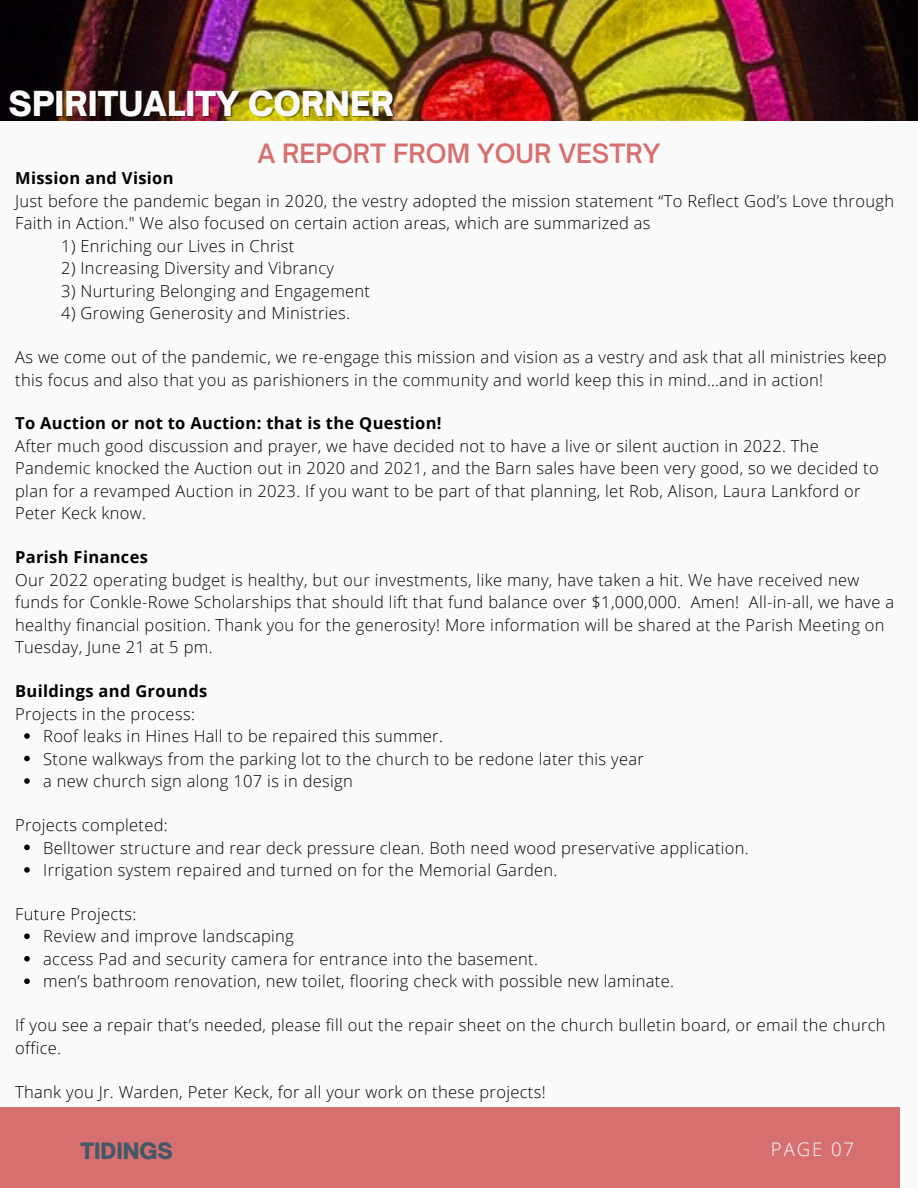
<style>
.page{position:relative;width:918px;height:1188px;background:#fafafa}
.page>*{position:absolute;margin:0;border:0;box-sizing:border-box;transform-origin:0 0}
.t1{font:900 33px "Open Sauce One";color:#fafafa}
.t2{font:600 25.5px "Open Sauce One";color:#d67070}
.t3{font:900 21.6px "Open Sauce One";color:#435967}
.t4{font:300 18.75px "Open Sans";letter-spacing:.1em;color:#fafafa}
.t5{font:300 16.5px/22.5px "Open Sans";letter-spacing:.02em;color:#000}
.t6{font:700 16.5px "Open Sans";letter-spacing:.02em;color:#000}
</style>
<div class="page">
<div style="left:0;top:1107px;width:900px;height:81px;background:#d67070"></div>
<svg style="left:24px;top:733px;width:6px;height:6px"></svg>
<svg style="left:24px;top:756px;width:6px;height:5px"></svg>
<svg style="left:24px;top:778px;width:6px;height:6px"></svg>
<svg style="left:24px;top:845px;width:6px;height:5px"></svg>
<svg style="left:24px;top:867px;width:6px;height:6px"></svg>
<svg style="left:24px;top:933px;width:6px;height:6px"></svg>
<svg style="left:24px;top:956px;width:6px;height:6px"></svg>
<svg style="left:24px;top:978px;width:6px;height:6px"></svg>
<img style="left:0;top:0;width:918px;height:121px">
<p class="t1" style="left:9px;top:83px;width:387px">SPIRITUALITY CORNER</p>
<p class="t2" style="left:257px;top:138px;width:405px">A REPORT FROM YOUR VESTRY</p>
<p class="t6" style="left:15px;top:167px;width:160px">Mission and Vision</p>
<p class="t5" style="left:15px;top:189px;width:880px">Just before the pandemic began in 2020, the vestry adopted the mission statement “To Reflect God’s Love through<br>Faith in Action." We also focused on certain action areas, which are summarized as</p>
<p class="t5" style="left:61px;top:234px;width:235px">1) Enriching our Lives in Christ</p>
<p class="t5" style="left:61px;top:257px;width:274px">2) Increasing Diversity and Vibrancy</p>
<p class="t5" style="left:61px;top:279px;width:310px">3) Nurturing Belonging and Engagement</p>
<p class="t5" style="left:61px;top:302px;width:290px">4) Growing Generosity and Ministries.</p>
<p class="t5" style="left:15px;top:345px;width:873px">As we come out of the pandemic, we re-engage this mission and vision as a vestry and ask that all ministries keep this focus and also that you as parishioners in the community and world keep this in mind…and in action!</p>
<p class="t6" style="left:15px;top:412px;width:428px">To Auction or not to Auction: that is the Question!</p>
<p class="t5" style="left:15px;top:434px;width:865px">After much good discussion and prayer, we have decided not to have a live or silent auction in 2022. The Pandemic knocked the Auction out in 2020 and 2021, and the Barn sales have been very good, so we decided to plan for a revamped Auction in 2023. If you want to be part of that planning, let Rob, Alison, Laura Lankford or Peter Keck know.</p>
<p class="t6" style="left:15px;top:546px;width:134px">Parish Finances</p>
<p class="t5" style="left:15px;top:568px;width:881px">Our 2022 operating budget is healthy, but our investments, like many, have taken a hit. We have received new funds for Conkle-Rowe Scholarships that should lift that fund balance over $1,000,000. Amen! All-in-all, we have a healthy financial position. Thank you for the generosity! More information will be shared at the Parish Meeting on Tuesday, June 21 at 5 pm.</p>
<p class="t6" style="left:15px;top:680px;width:194px">Buildings and Grounds</p>
<p class="t5" style="left:15px;top:702px;width:181px">Projects in the process:</p>
<p class="t5" style="left:43px;top:725px;width:401px">Roof leaks in Hines Hall to be repaired this summer.</p>
<p class="t5" style="left:43px;top:747px;width:602px">Stone walkways from the parking lot to the church to be redone later this year</p>
<p class="t5" style="left:43px;top:770px;width:311px">a new church sign along 107 is in design</p>
<p class="t5" style="left:15px;top:813px;width:154px">Projects completed:</p>
<p class="t5" style="left:43px;top:836px;width:707px">Belltower structure and rear deck pressure clean. Both need wood preservative application.</p>
<p class="t5" style="left:43px;top:858px;width:516px">Irrigation system repaired and turned on for the Memorial Garden.</p>
<p class="t5" style="left:15px;top:902px;width:123px">Future Projects:</p>
<p class="t5" style="left:43px;top:925px;width:252px">Review and improve landscaping</p>
<p class="t5" style="left:43px;top:947px;width:496px">access Pad and security camera for entrance into the basement.</p>
<p class="t5" style="left:43px;top:970px;width:632px">men’s bathroom renovation, new toilet, flooring check with possible new laminate.</p>
<p class="t5" style="left:15px;top:1014px;width:872px">If you see a repair that’s needed, please fill out the repair sheet on the church bulletin board, or email the church office.</p>
<p class="t5" style="left:15px;top:1080px;width:532px">Thank you Jr. Warden, Peter Keck, for all your work on these projects!</p>
<p class="t3" style="left:81px;top:1138px;width:94px">TIDINGS</p>
<p class="t4" style="left:771px;top:1136px;width:85px">PAGE 07</p>
</div>
